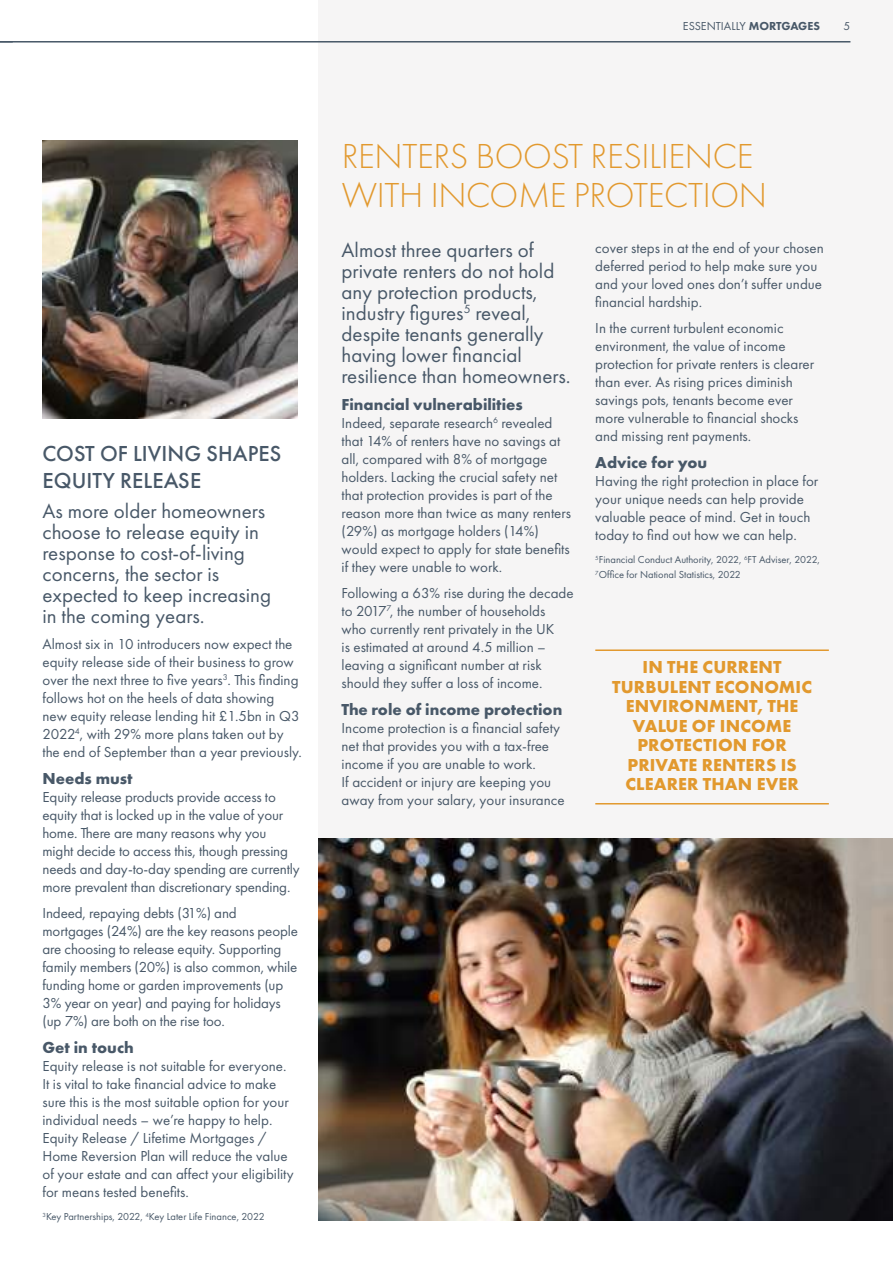
<style>
.page{position:relative;width:893px;height:1263px;background:#fff}
.page>*{position:absolute;margin:0;border:0;box-sizing:border-box;transform-origin:0 0}
.t1{font:300 36px/39px "Futura PT";letter-spacing:-.01em;color:#e2992e}
.t2{font:500 22.5px/27px "Futura PT";letter-spacing:.005em;color:#485868}
.t3{font:21px/21px "Futura PT";color:#485868}
.t4{font:700 18px/19.5px "Futura PT";letter-spacing:.01em;color:#e2992e;text-align:center}
.t5{font:700 16.5px "Futura PT";color:#485868}
.t6{font:15px/18px "Futura PT";color:#485868}
.t7{font:12px "Futura PT";color:#485868}
.t8{font:10.5px/15px "Futura PT";color:#485868}
.s1{font-weight:800}
</style>
<div class="page">
<div style="left:319px;top:0;width:574px;height:1220px;background:#f6f5f5"></div>
<img style="left:43px;top:140px;width:255px;height:279px">
<hr style="left:0;top:41px;width:850px;height:2px;background:#485868">
<svg style="left:0;top:42px;width:13px;height:1px"></svg>
<img style="left:319px;top:839px;width:574px;height:381px">
<hr style="left:595px;top:649px;width:234px;height:2px;background:#e2992e">
<hr style="left:595px;top:803px;width:234px;height:1px;background:#e2992e">
<p class="t7" style="left:683px;top:19px;width:139px">ESSENTIALLY <span class="s1">MORTGAGES</span></p>
<p class="t7" style="left:844px;top:19px;width:8px">5</p>
<h2 class="t2" style="left:43px;top:440px;width:240px">COST OF LIVING SHAPES<br>EQUITY RELEASE</h2>
<h3 class="t3" style="left:43px;top:500px;width:230px">As more older homeowners choose to release equity in response to cost-of-living concerns, the sector is expected to keep increasing in the coming years.</h3>
<p class="t6" style="left:43px;top:635px;width:261px">Almost six in 10 introducers now expect the equity release side of their business to grow over the next three to five years<sup>3</sup>. This finding follows hot on the heels of data showing new equity release lending hit £1.5bn in Q3<br>2022<sup>4</sup>, with 29% more plans taken out by the end of September than a year previously.</p>
<p class="t5" style="left:43px;top:768px;width:92px">Needs must</p>
<p class="t6" style="left:43px;top:788px;width:259px">Equity release products provide access to equity that is locked up in the value of your home. There are many reasons why you might decide to access this, though pressing needs and day-to-day spending are currently more prevalent than discretionary spending.</p>
<p class="t6" style="left:43px;top:904px;width:257px">Indeed, repaying debts (31%) and mortgages (24%) are the key reasons people are choosing to release equity. Supporting family members (20%) is also common, while funding home or garden improvements (up 3% year on year) and paying for holidays (up 7%) are both on the rise too.</p>
<p class="t5" style="left:43px;top:1037px;width:93px">Get in touch</p>
<p class="t6" style="left:43px;top:1057px;width:253px">Equity release is not suitable for everyone.<br>It is vital to take financial advice to make sure this is the most suitable option for your individual needs – we’re happy to help.<br>Equity Release / Lifetime Mortgages / Home Reversion Plan will reduce the value of your estate and can affect your eligibility for means tested benefits.</p>
<p class="t8" style="left:43px;top:1209px;width:224px"><sup>3</sup>Key Partnerships, 2022, <sup>4</sup>Key Later Life Finance, 2022</p>
<h1 class="t1" style="left:342px;top:137px;width:427px">RENTERS BOOST RESILIENCE<br>WITH INCOME PROTECTION</h1>
<h3 class="t3" style="left:342px;top:239px;width:231px">Almost three quarters of private renters do not hold any protection products, industry figures<sup>5</sup> reveal, despite tenants generally having lower financial resilience than homeowners.</h3>
<p class="t5" style="left:342px;top:393px;width:183px">Financial vulnerabilities</p>
<p class="t6" style="left:342px;top:414px;width:231px">Indeed, separate research<sup>6</sup> revealed that 14% of renters have no savings at all, compared with 8% of mortgage holders. Lacking the crucial safety net that protection provides is part of the reason more than twice as many renters (29%) as mortgage holders (14%) would expect to apply for state benefits if they were unable to work.</p>
<p class="t6" style="left:342px;top:584px;width:234px">Following a 63% rise during the decade to 2017<sup>7</sup>, the number of households who currently rent privately in the UK<br>is estimated at around 4.5 million – leaving a significant number at risk should they suffer a loss of income.</p>
<p class="t5" style="left:342px;top:698px;width:222px">The role of income protection</p>
<p class="t6" style="left:342px;top:719px;width:224px">Income protection is a financial safety net that provides you with a tax-free income if you are unable to work.<br>If accident or injury are keeping you away from your salary, your insurance</p>
<p class="t6" style="left:595px;top:238px;width:230px">cover steps in at the end of your chosen deferred period to help make sure you and your loved ones don’t suffer undue financial hardship.</p>
<p class="t6" style="left:595px;top:319px;width:220px">In the current turbulent economic environment, the value of income protection for private renters is clearer than ever. As rising prices diminish savings pots, tenants become ever more vulnerable to financial shocks and missing rent payments.</p>
<p class="t5" style="left:595px;top:451px;width:114px">Advice for you</p>
<p class="t6" style="left:595px;top:471px;width:225px">Having the right protection in place for your unique needs can help provide valuable peace of mind. Get in touch today to find out how we can help.</p>
<p class="t8" style="left:595px;top:552px;width:226px"><sup>5</sup>Financial Conduct Authority, 2022, <sup>6</sup>FT Adviser, 2022,<br><sup>7</sup>Office for National Statistics, 2022</p>
<p class="t4" style="left:612px;top:657px;width:201px">IN THE CURRENT<br>TURBULENT ECONOMIC<br>ENVIRONMENT, THE<br>VALUE OF INCOME<br>PROTECTION FOR<br>PRIVATE RENTERS IS<br>CLEARER THAN EVER</p>
</div>
